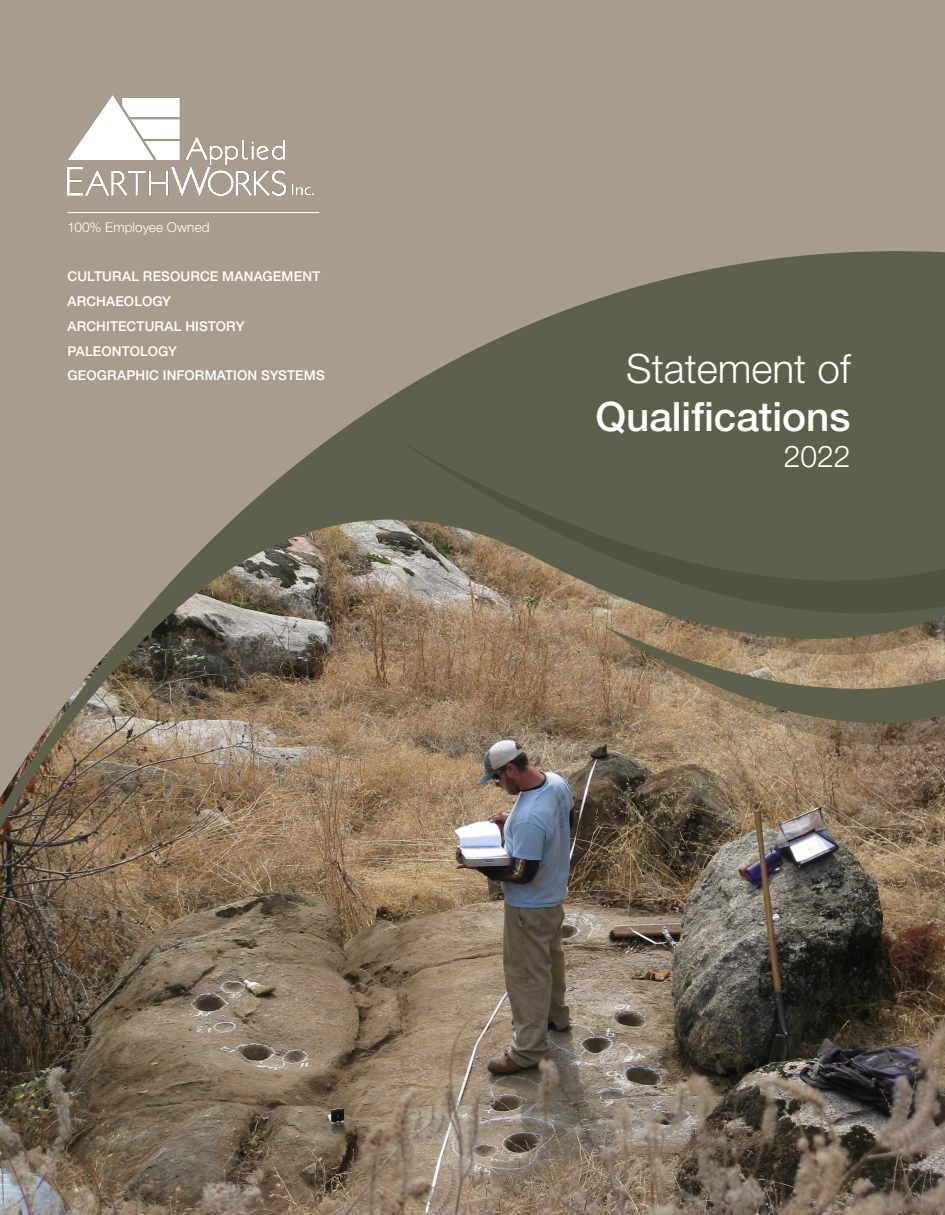
<style>
.page{position:relative;width:945px;height:1215px;background:#a89c8e}
.page>*{position:absolute;margin:0;border:0;box-sizing:border-box;transform-origin:0 0}
.Title_Page{font:500 40.5px "Helvetica Neue LT Std";color:#fff}
.Title_Page-2{font:300 40.5px "Helvetica Neue LT Std";color:#fff}
.Title_Page-3{font:300 30px "Helvetica Neue LT Std";color:#fff}
.t1{font:500 13.5px "Helvetica Neue LT Std";letter-spacing:.01em;color:#fff}
.t2{font:300 13.5px "Helvetica Neue LT Std";letter-spacing:.01em;color:#fff}
</style>
<div class="page">
<img style="left:68px;top:95px;width:246px;height:100px">
<img style="left:0;top:829px;width:945px;height:386px">
<svg style="left:0;top:251px;width:945px;height:578px"></svg>
<svg style="left:398px;top:588px;width:547px;height:26px;background:#78705a"></svg>
<svg style="left:398px;top:440px;width:547px;height:148px;background:#63624d"></svg>
<hr style="left:68px;top:212px;width:251px;height:1px;background:#fff">
<p class="t2" style="left:68px;top:219px;width:144px">100% Employee Owned</p>
<p class="t1" style="left:68px;top:268px;width:254px">CULTURAL RESOURCE MANAGEMENT</p>
<p class="t1" style="left:68px;top:293px;width:105px">ARCHAEOLOGY</p>
<p class="t1" style="left:68px;top:318px;width:178px">ARCHITECTURAL HISTORY</p>
<p class="t1" style="left:68px;top:343px;width:111px">PALEONTOLOGY</p>
<p class="t1" style="left:68px;top:367px;width:259px">GEOGRAPHIC INFORMATION SYSTEMS</p>
<p class="Title_Page-2" style="left:626px;top:344px;width:226px">Statement of</p>
<p class="Title_Page" style="left:595px;top:393px;width:257px">Qualifications</p>
<p class="Title_Page-3" style="left:784px;top:438px;width:68px">2022</p>
</div>
